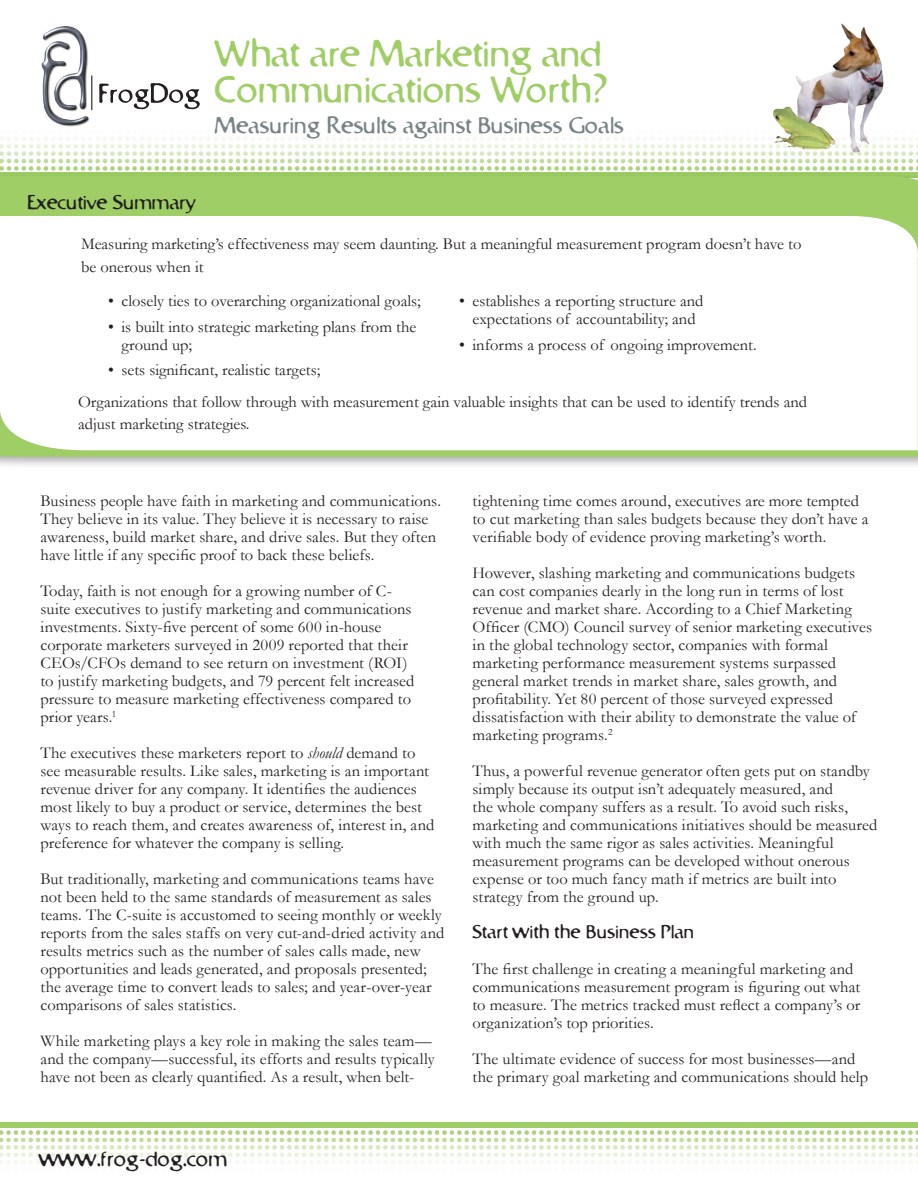
<style>
.page{position:relative;width:918px;height:1188px;background:#fff}
.page>*{position:absolute;margin:0;border:0;box-sizing:border-box;transform-origin:0 0}
.BODY{font:39px/36px "Bastard";letter-spacing:-.005em;color:#9fce66}
.BODY-2{font:24px "Bastard";letter-spacing:-.005em;color:#788487}
.BODY-3{font:22.5px "Bastard";letter-spacing:-.005em;color:#231f20}
.Body_Copy{font:21px "Bastard";color:#231f20}
.subhead{font:19.5px "Bastard";color:#231f20}
.Body_Copy-2{font:16.5px/18px "Garamond";letter-spacing:.005em;color:#231f20}
.bullets1{font:16.5px/18px "Garamond";color:#231f20}
.s1{font-style:italic}
</style>
<div class="page">
<img style="left:0;top:106px;width:918px;height:64px">
<hr style="left:91px;top:76px;width:1px;height:34px;background:#231f20">
<svg style="left:99px;top:83px;width:101px;height:26px"></svg>
<img style="left:41px;top:26px;width:48px;height:101px">
<img style="left:761px;top:23px;width:142px;height:141px">
<img style="left:0;top:1130px;width:918px;height:34px">
<div style="left:1px;top:1122px;width:917px;height:6px;background:#9fce66"></div>
<div style="left:0;top:170px;width:918px;height:299px;background:#231f20;opacity:.35"></div>
<div style="left:0;top:176px;width:918px;height:281px;background:#9fce66"></div>
<svg style="left:0;top:216px;width:918px;height:234px"></svg>
<p class="BODY" style="left:215px;top:35px;width:394px">What are Marketing and<br>Communications Worth?</p>
<p class="BODY-2" style="left:215px;top:112px;width:411px">Measuring Results against Business Goals</p>
<p class="Body_Copy" style="left:27px;top:190px;width:170px">Executive Summary</p>
<p class="Body_Copy-2" style="left:81px;top:232px;width:722px;line-height:22.5px">Measuring marketing’s effectiveness may seem daunting. But a meaningful measurement program doesn’t have to be onerous when it</p>
<p class="bullets1" style="left:108px;top:292px;width:314px">• closely ties to overarching organizational goals;</p>
<p class="bullets1" style="left:122px;top:317px;width:296px;text-indent:-14px">• is built into strategic marketing plans from the ground up;</p>
<p class="bullets1" style="left:108px;top:361px;width:214px">• sets significant, realistic targets;</p>
<p class="bullets1" style="left:459px;top:292px;width:246px;text-align:center">• establishes a reporting structure and expectations of accountability; and</p>
<p class="bullets1" style="left:459px;top:335px;width:299px">• informs a process of ongoing improvement.</p>
<p class="Body_Copy-2" style="left:78px;top:390px;width:730px;line-height:22.5px">Organizations that follow through with measurement gain valuable insights that can be used to identify trends and adjust marketing strategies.</p>
<p class="Body_Copy-2" style="left:40px;top:491px;width:402px">Business people have faith in marketing and communications.<br>They believe in its value. They believe it is necessary to raise awareness, build market share, and drive sales. But they often have little if any specific proof to back these beliefs.</p>
<p class="Body_Copy-2" style="left:40px;top:581px;width:376px">Today, faith is not enough for a growing number of C&shy;suite executives to justify marketing and communications investments. Sixty-five percent of some 600 in-house corporate marketers surveyed in 2009 reported that their CEOs/CFOs demand to see return on investment (ROI) to justify marketing budgets, and 79 percent felt increased pressure to measure marketing effectiveness compared to prior years.<sup>1</sup></p>
<p class="Body_Copy-2" style="left:40px;top:743px;width:395px">The executives these marketers report to <span class="s1">should</span> demand to see measurable results. Like sales, marketing is an important revenue driver for any company. It identifies the audiences most likely to buy a product or service, determines the best ways to reach them, and creates awareness of, interest in, and preference for whatever the company is selling.</p>
<p class="Body_Copy-2" style="left:40px;top:870px;width:405px">But traditionally, marketing and communications teams have not been held to the same standards of measurement as sales teams. The C-suite is accustomed to seeing monthly or weekly reports from the sales staffs on very cut-and-dried activity and results metrics such as the number of sales calls made, new opportunities and leads generated, and proposals presented; the average time to convert leads to sales; and year-over-year comparisons of sales statistics.</p>
<p class="Body_Copy-2" style="left:40px;top:1032px;width:396px">While marketing plays a key role in making the sales team— and the company—successful, its efforts and results typically have not been as clearly quantified. As a result, when belt-</p>
<p class="BODY-3" style="left:39px;top:1146px;width:190px">www.frog-dog.com</p>
<p class="Body_Copy-2" style="left:472px;top:491px;width:398px">tightening time comes around, executives are more tempted to cut marketing than sales budgets because they don’t have a verifiable body of evidence proving marketing’s worth.</p>
<p class="Body_Copy-2" style="left:472px;top:563px;width:401px">However, slashing marketing and communications budgets can cost companies dearly in the long run in terms of lost revenue and market share. According to a Chief Marketing Officer (CMO) Council survey of senior marketing executives in the global technology sector, companies with formal marketing performance measurement systems surpassed general market trends in market share, sales growth, and profitability. Yet 80 percent of those surveyed expressed dissatisfaction with their ability to demonstrate the value of marketing programs.<sup>2</sup></p>
<p class="Body_Copy-2" style="left:472px;top:761px;width:406px">Thus, a powerful revenue generator often gets put on standby simply because its output isn’t adequately measured, and<br>the whole company suffers as a result. To avoid such risks, marketing and communications initiatives should be measured with much the same rigor as sales activities. Meaningful measurement programs can be developed without onerous expense or too much fancy math if metrics are built into strategy from the ground up.</p>
<p class="subhead" style="left:472px;top:921px;width:223px">Start with the Business Plan</p>
<p class="Body_Copy-2" style="left:472px;top:960px;width:389px">The first challenge in creating a meaningful marketing and communications measurement program is figuring out what to measure. The metrics tracked must reflect a company’s or organization’s top priorities.</p>
<p class="Body_Copy-2" style="left:472px;top:1050px;width:397px">The ultimate evidence of success for most businesses—and the primary goal marketing and communications should help</p>
</div>
